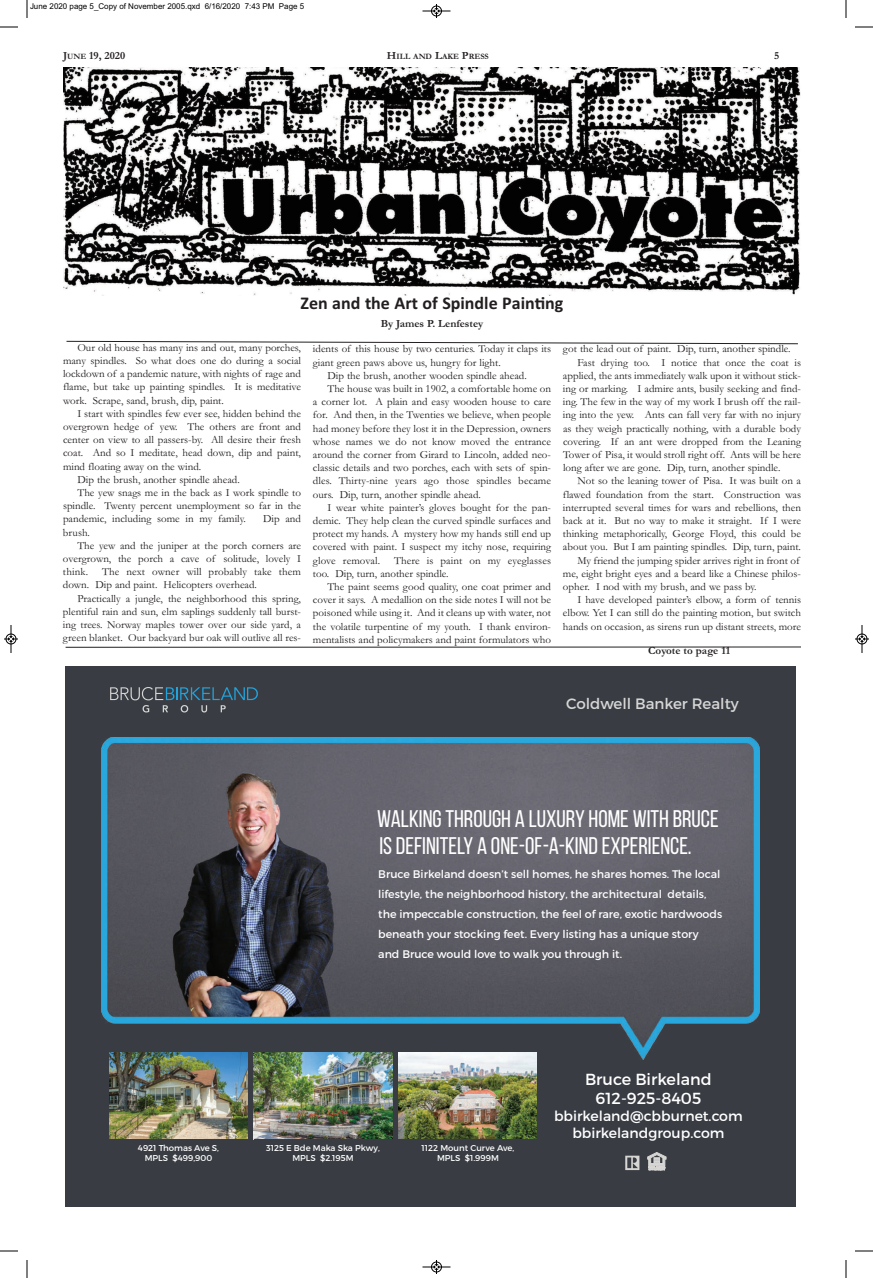
<style>
.page{position:relative;width:873px;height:1278px;background:#fff}
.page>*{position:absolute;margin:0;border:0;box-sizing:border-box;transform-origin:0 0}
.t1{font:24px/27px "Bebas Neue";color:#fff}
.t2{font:700 18px "Calibri";color:#231f20}
.t3{font:16px/19.2px "Montserrat";color:#fff;text-align:center}
.t4{font:15px "Montserrat";color:#d6d6d5}
.t5{font:14px/16.8px "Montserrat";color:#fff;text-align:center}
.t6{font:11px/13.2px "Garamond";color:#231f20;text-align:justify}
.t7{font:11px/20px "Montserrat";color:#fff}
.t8{font:700 11px "Garamond";color:#231f20}
.t9{font:8.5px/10.2px "Montserrat";color:#fff;text-align:center}
.t10{font:700 8.2px "Garamond";color:#231f20}
.t11{font:8px "Arial";color:#000}
.s1{font-size:8.2px}
.s2{font-size:11px}
</style>
<div class="page">
<img style="left:63px;top:67px;width:738px;height:228px">
<svg style="left:66px;top:340px;width:732px;height:5px"></svg>
<div style="left:66px;top:666px;width:730px;height:541px;background:#393d43"></div>
<svg style="left:110px;top:687px;width:148px;height:25px"></svg>
<img style="left:101px;top:738px;width:659px;height:321px">
<img style="left:109px;top:1053px;width:139px;height:86px">
<img style="left:254px;top:1053px;width:138px;height:86px">
<img style="left:398px;top:1053px;width:139px;height:86px">
<svg style="left:648px;top:1152px;width:18px;height:18px"></svg>
<svg style="left:625px;top:1156px;width:14px;height:14px"></svg>
<div style="left:63px;top:344px;width:238px;height:303px;background:#fff"></div>
<hr style="left:66px;top:646px;width:735px;height:2px;background:#231f20">
<svg style="left:27px;top:0;width:1px;height:18px"></svg>
<svg style="left:0;top:27px;width:18px;height:1px"></svg>
<svg style="left:846px;top:0;width:1px;height:18px"></svg>
<svg style="left:855px;top:27px;width:18px;height:1px"></svg>
<svg style="left:27px;top:1260px;width:1px;height:18px"></svg>
<svg style="left:0;top:1251px;width:18px;height:1px"></svg>
<svg style="left:846px;top:1260px;width:1px;height:18px"></svg>
<svg style="left:855px;top:1251px;width:18px;height:1px"></svg>
<svg style="left:422px;top:4px;width:28px;height:14px"></svg>
<svg style="left:422px;top:1260px;width:28px;height:14px"></svg>
<svg style="left:4px;top:625px;width:14px;height:28px"></svg>
<svg style="left:855px;top:625px;width:14px;height:28px"></svg>
<p class="t11" style="left:30px;top:3px;width:276px">June 2020 page 5_Copy of November 2005.qxd 6/16/2020 7:43 PM Page 5</p>
<p class="t8" style="left:63px;top:51px;width:64px">J<span class="s1">UNE</span> 19, 2020</p>
<p class="t10" style="left:387px;top:53px;width:103px"><span class="s2">H</span>ILL AND <span class="s2">L</span>AKE <span class="s2">P</span>RESS</p>
<p class="t8" style="left:774px;top:51px;width:7px">5</p>
<h2 class="t2" style="left:301px;top:296px;width:264px">Zen and the Art of Spindle Painting</h2>
<p class="t8" style="left:381px;top:319px;width:104px">By James P. Lenfestey</p>
<p class="t6" style="left:63px;top:342px;width:240px;text-indent:14px">Our old house has many ins and out, many porches, many spindles. So what does one do during a social lockdown of a pandemic nature, with nights of rage and flame, but take up painting spindles. It is meditative work. Scrape, sand, brush, dip, paint.</p>
<p class="t6" style="left:77px;top:408px;width:225px">I start with spindles few ever see, hidden behind the</p>
<p class="t6" style="left:63px;top:421px;width:240px">overgrown hedge of yew. The others are front and</p>
<p class="t6" style="left:63px;top:434px;width:240px">center on view to all passers-by. All desire their fresh</p>
<p class="t6" style="left:63px;top:448px;width:240px">coat. And so I meditate, head down, dip and paint,</p>
<p class="t6" style="left:63px;top:461px;width:140px">mind floating away on the wind.</p>
<p class="t6" style="left:77px;top:474px;width:164px">Dip the brush, another spindle ahead.</p>
<p class="t6" style="left:77px;top:487px;width:225px">The yew snags me in the back as I work spindle to</p>
<p class="t6" style="left:63px;top:500px;width:240px">spindle. Twenty percent unemployment so far in the</p>
<p class="t6" style="left:63px;top:514px;width:184px">pandemic, including some in my family.</p>
<p class="t6" style="left:263px;top:514px;width:39px">Dip and</p>
<p class="t6" style="left:63px;top:527px;width:29px">brush.</p>
<p class="t6" style="left:77px;top:540px;width:225px">The yew and the juniper at the porch corners are</p>
<p class="t6" style="left:63px;top:553px;width:240px">overgrown, the porch a cave of solitude, lovely I</p>
<p class="t6" style="left:63px;top:566px;width:27px">think.</p>
<p class="t6" style="left:63px;top:566px;width:240px;text-indent:39px">The next owner will probably take them down. Dip and paint. Helicopters overhead.</p>
<p class="t6" style="left:63px;top:593px;width:240px;text-indent:14px">Practically a jungle, the neighborhood this spring, plentiful rain and sun, elm saplings suddenly tall burst&shy;ing trees. Norway maples tower over our side yard, a green blanket. Our backyard bur oak will outlive all res-</p>
<p class="t6" style="left:313px;top:344px;width:240px">idents of this house by two centuries. Today it claps its</p>
<p class="t6" style="left:313px;top:357px;width:189px">giant green paws above us, hungry for light.</p>
<p class="t6" style="left:327px;top:370px;width:201px">Dip the brush, another wooden spindle ahead.</p>
<p class="t6" style="left:327px;top:383px;width:225px">The house was built in 1902, a comfortable home on</p>
<p class="t6" style="left:313px;top:396px;width:240px">a corner lot. A plain and easy wooden house to care</p>
<p class="t6" style="left:313px;top:410px;width:240px">for. And then, in the Twenties we believe, when people</p>
<p class="t6" style="left:313px;top:423px;width:240px">had money before they lost it in the Depression, owners</p>
<p class="t6" style="left:313px;top:436px;width:240px">whose names we do not know moved the entrance</p>
<p class="t6" style="left:313px;top:449px;width:240px">around the corner from Girard to Lincoln, added neo-</p>
<p class="t6" style="left:313px;top:462px;width:240px">classic details and two porches, each with sets of spin-</p>
<p class="t6" style="left:313px;top:476px;width:240px">dles. Thirty-nine years ago those spindles became</p>
<p class="t6" style="left:313px;top:489px;width:169px">ours. Dip, turn, another spindle ahead.</p>
<p class="t6" style="left:327px;top:502px;width:225px">I wear white painter’s gloves bought for the pan-</p>
<p class="t6" style="left:313px;top:515px;width:240px">demic. They help clean the curved spindle surfaces and</p>
<p class="t6" style="left:313px;top:528px;width:240px">protect my hands. A mystery how my hands still end up</p>
<p class="t6" style="left:313px;top:542px;width:240px">covered with paint. I suspect my itchy nose, requiring</p>
<p class="t6" style="left:313px;top:555px;width:69px">glove removal.</p>
<p class="t6" style="left:313px;top:555px;width:240px;text-indent:81px">There is paint on my eyeglasses too. Dip, turn, another spindle.</p>
<p class="t6" style="left:313px;top:581px;width:240px;text-indent:14px">The paint seems good quality, one coat primer and cover it says. A medallion on the side notes I will not be poisoned while using it. And it cleans up with water, not the volatile turpentine of my youth. I thank environ&shy;mentalists and policymakers and paint formulators who</p>
<p class="t6" style="left:563px;top:344px;width:229px">got the lead out of paint. Dip, turn, another spindle.</p>
<p class="t6" style="left:577px;top:357px;width:225px">Fast drying too. I notice that once the coat is</p>
<p class="t6" style="left:563px;top:370px;width:240px">applied, the ants immediately walk upon it without stick-</p>
<p class="t6" style="left:563px;top:383px;width:240px">ing or marking. I admire ants, busily seeking and find-</p>
<p class="t6" style="left:563px;top:396px;width:240px">ing. The few in the way of my work I brush off the rail-</p>
<p class="t6" style="left:563px;top:410px;width:240px">ing into the yew. Ants can fall very far with no injury</p>
<p class="t6" style="left:563px;top:423px;width:240px">as they weigh practically nothing, with a durable body</p>
<p class="t6" style="left:563px;top:436px;width:240px">covering. If an ant were dropped from the Leaning</p>
<p class="t6" style="left:563px;top:449px;width:240px">Tower of Pisa, it would stroll right off. Ants will be here</p>
<p class="t6" style="left:563px;top:462px;width:219px">long after we are gone. Dip, turn, another spindle.</p>
<p class="t6" style="left:577px;top:476px;width:225px">Not so the leaning tower of Pisa. It was built on a</p>
<p class="t6" style="left:563px;top:489px;width:240px">flawed foundation from the start. Construction was</p>
<p class="t6" style="left:563px;top:502px;width:240px">interrupted several times for wars and rebellions, then</p>
<p class="t6" style="left:563px;top:515px;width:240px">back at it. But no way to make it straight. If I were</p>
<p class="t6" style="left:563px;top:528px;width:240px">thinking metaphorically, George Floyd, this could be</p>
<p class="t6" style="left:563px;top:542px;width:240px">about you. But I am painting spindles. Dip, turn, paint.</p>
<p class="t6" style="left:577px;top:555px;width:224px">My friend the jumping spider arrives right in front of</p>
<p class="t6" style="left:563px;top:568px;width:240px">me, eight bright eyes and a beard like a Chinese philos-</p>
<p class="t6" style="left:563px;top:581px;width:195px">opher. I nod with my brush, and we pass by.</p>
<p class="t6" style="left:577px;top:594px;width:225px">I have developed painter’s elbow, a form of tennis</p>
<p class="t6" style="left:563px;top:608px;width:240px">elbow. Yet I can still do the painting motion, but switch</p>
<p class="t6" style="left:563px;top:621px;width:240px">hands on occasion, as sirens run up distant streets, more</p>
<p class="t8" style="left:648px;top:646px;width:84px">Coyote to page 11</p>
<h3 class="t4" style="left:566px;top:696px;width:174px">Coldwell Banker Realty</h3>
<h1 class="t1" style="left:377px;top:805px;width:343px">WALKING THROUGH A LUXURY HOME WITH BRUCE<br>IS DEFINITELY A ONE-OF-A-KIND EXPERIENCE.</h1>
<p class="t7" style="left:378px;top:865px;width:345px">Bruce Birkeland doesn’t sell homes, he shares homes. The local lifestyle, the neighborhood history, the architectural details, the impeccable construction, the feel of rare, exotic hardwoods beneath your stocking feet. Every listing has a unique story and Bruce would love to walk you through it.</p>
<h3 class="t3" style="left:585px;top:1071px;width:128px">Bruce Birkeland<br>612-925-8405</h3>
<p class="t5" style="left:554px;top:1108px;width:190px">bbirkeland@cbburnet.com bbirkelandgroup.com</p>
<p class="t9" style="left:138px;top:1143px;width:83px">4921 Thomas Ave S,<br>MPLS $499,900</p>
<p class="t9" style="left:266px;top:1143px;width:115px">3125 E Bde Maka Ska Pkwy,<br>MPLS $2.195M</p>
<p class="t9" style="left:422px;top:1143px;width:94px">1122 Mount Curve Ave,<br>MPLS $1.999M</p>
</div>
